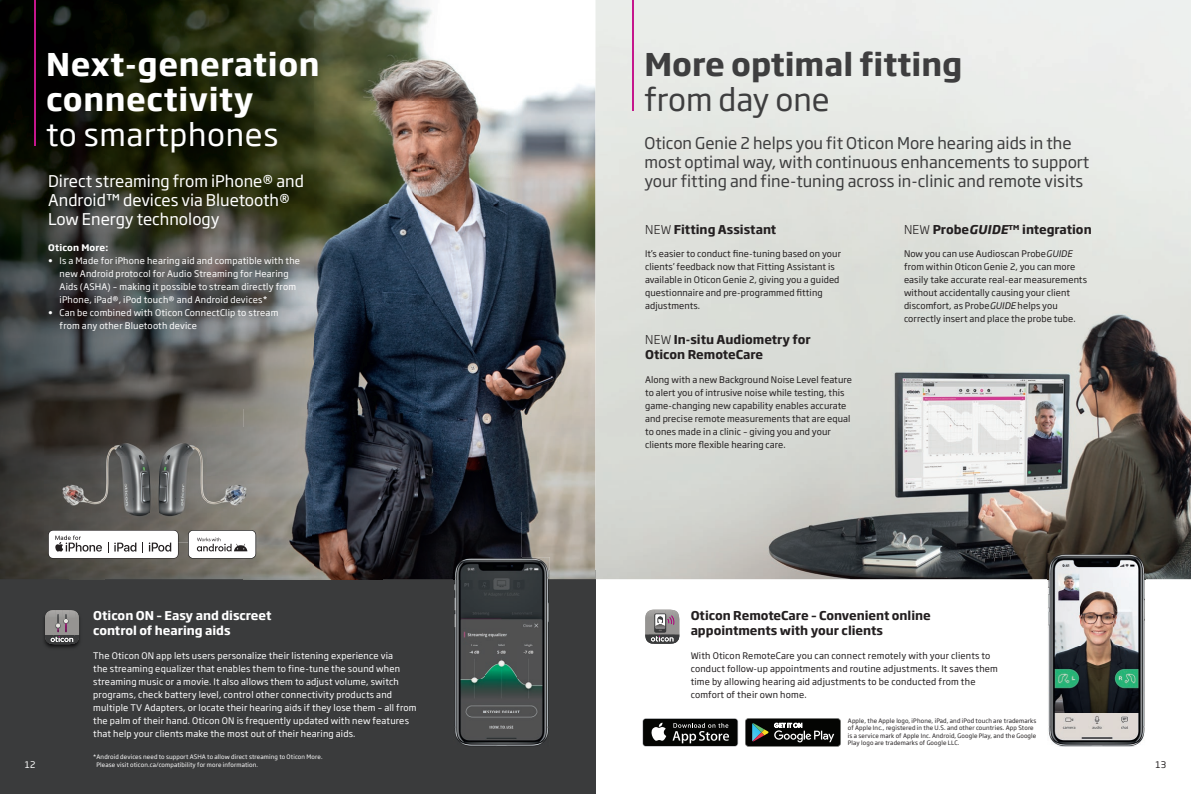
<style>
.page{position:relative;width:1191px;height:794px;background:#fff}
.page>*{position:absolute;margin:0;border:0;box-sizing:border-box;transform-origin:0 0}
.t1{font:700 31px/35px "Soho Gothic Pro";letter-spacing:.02em;color:#fff}
.t2{font:700 31px "Soho Gothic Pro";color:#3e3e3f}
.t3{font:31px "Soho Gothic Pro";letter-spacing:.02em;color:#fff}
.t4{font:31px "Soho Gothic Pro";color:#3e3e3f}
.t5{font:16px/19px "Soho Gothic Pro";color:#3e3e3f}
.t6{font:16px/19px "Soho Gothic Pro";color:#fff}
.t7{font:700 12px/15px "Soho Gothic Pro";color:#231f20}
.t8{font:700 12px/15px "Soho Gothic Pro";color:#fff}
.t9{font:9px/13px "Soho Gothic Pro";letter-spacing:.01em;color:#231f20}
.t10{font:9px/13px "Soho Gothic Pro";letter-spacing:.02em;color:#fff}
.t11{font:700 9px "Soho Gothic Pro";letter-spacing:.02em;color:#fff}
.t12{font:6px/7.5px "Soho Gothic Pro";letter-spacing:.02em;color:#231f20}
.t13{font:6px/8px "Soho Gothic Pro";letter-spacing:.02em;color:#fff}
.s1{font-weight:300}
.s2{font-style:italic}
</style>
<div class="page">
<div style="left:0;top:571px;width:595px;height:223px;background:#3a3b3c"></div>
<img style="left:522px;top:0;width:669px;height:579px">
<img style="left:44px;top:617px;width:36px;height:31px">
<svg style="left:45px;top:610px;width:34px;height:34px"></svg>
<img style="left:0;top:0;width:522px;height:409px">
<img style="left:244px;top:409px;width:278px;height:170px">
<img style="left:0;top:409px;width:244px;height:34px">
<img style="left:0;top:443px;width:69px;height:136px">
<img style="left:69px;top:542px;width:175px;height:37px">
<img style="left:159px;top:427px;width:106px;height:86px">
<img style="left:159px;top:513px;width:106px;height:29px">
<img style="left:45px;top:427px;width:114px;height:115px">
<svg style="left:645px;top:609px;width:34px;height:34px"></svg>
<svg style="left:745px;top:718px;width:95px;height:28px;background:#2f3230"></svg>
<svg style="left:642px;top:718px;width:96px;height:28px"></svg>
<div style="left:643px;top:719px;width:94px;height:27px;background:#040503;border-radius:3px"></div>
<svg style="left:651px;top:722px;width:15px;height:19px"></svg>
<svg style="left:672px;top:723px;width:57px;height:20px"></svg>
<img style="left:1047px;top:553px;width:98px;height:193px">
<img style="left:454px;top:579px;width:96px;height:168px">
<img style="left:454px;top:579px;width:64px;height:1px">
<img style="left:522px;top:557px;width:28px;height:22px">
<img style="left:454px;top:557px;width:68px;height:22px">
<svg style="left:48px;top:530px;width:130px;height:28px"></svg>
<svg style="left:188px;top:530px;width:68px;height:28px"></svg>
<hr style="left:632px;top:0;width:2px;height:51px;background:#c5168c">
<hr style="left:632px;top:51px;width:2px;height:60px;background:#c5168c">
<hr style="left:34px;top:0;width:2px;height:51px;background:#c5168c">
<hr style="left:34px;top:51px;width:2px;height:95px;background:#c5168c">
<h1 class="t1" style="left:46px;top:45px;width:275px">Next-generation connectivity</h1>
<h1 class="t3" style="left:46px;top:110px;width:234px">to smartphones</h1>
<h2 class="t6" style="left:48px;top:171px;width:257px">Direct streaming from iPhone® and<br>Android™ devices via Bluetooth®<br>Low Energy technology</h2>
<p class="t11" style="left:48px;top:241px;width:62px">Oticon More:</p>
<p class="t10" style="left:60px;top:254px;width:242px;text-indent:-11px">• Is a Made for iPhone hearing aid and compatible with the new Android protocol for Audio Streaming for Hearing Aids (ASHA) – making it possible to stream directly from iPhone, iPad®, iPod touch® and Android devices*</p>
<p class="t10" style="left:60px;top:306px;width:220px;text-indent:-11px">• Can be combined with Oticon ConnectClip to stream from any other Bluetooth device</p>
<h1 class="t2" style="left:644px;top:40px;width:319px">More optimal fitting</h1>
<h1 class="t4" style="left:644px;top:75px;width:187px">from day one</h1>
<h2 class="t5" style="left:644px;top:133px;width:446px">Oticon Genie 2 helps you fit Oticon More hearing aids in the most optimal way, with continuous enhancements to support your fitting and fine-tuning across in-clinic and remote visits</h2>
<h3 class="t7" style="left:645px;top:221px;width:132px"><span class="s1">NEW</span> Fitting Assistant</h3>
<p class="t9" style="left:645px;top:247px;width:197px">It’s easier to conduct fine-tuning based on your clients’ feedback now that Fitting Assistant is available in Oticon Genie 2, giving you a guided questionnaire and pre-programmed fitting adjustments.</p>
<h3 class="t7" style="left:904px;top:221px;width:189px"><span class="s1">NEW</span> Probe<span class="s2">GUIDE</span>™ integration</h3>
<p class="t9" style="left:904px;top:247px;width:184px">Now you can use Audioscan Probe<span class="s2">GUIDE </span>from within Oticon Genie 2, you can more easily take accurate real-ear measurements without accidentally causing your client discomfort, as Probe<span class="s2">GUIDE</span> helps you correctly insert and place the probe tube.</p>
<h3 class="t7" style="left:645px;top:332px;width:167px"><span class="s1">NEW</span> In-situ Audiometry for<br>Oticon RemoteCare</h3>
<p class="t9" style="left:645px;top:373px;width:208px">Along with a new Background Noise Level feature to alert you of intrusive noise while testing, this game-changing new capability enables accurate and precise remote measurements that are equal to ones made in a clinic – giving you and your clients more flexible hearing care.</p>
<h3 class="t8" style="left:93px;top:607px;width:180px">Oticon ON – Easy and discreet control of hearing aids</h3>
<p class="t10" style="left:93px;top:648px;width:325px">The Oticon ON app lets users personalize their listening experience via<br>the streaming equalizer that enables them to fine-tune the sound when streaming music or a movie. It also allows them to adjust volume, switch programs, check battery level, control other connectivity products and multiple TV Adapters, or locate their hearing aids if they lose them – all from the palm of their hand. Oticon ON is frequently updated with new features that help your clients make the most out of their hearing aids.</p>
<p class="t13" style="left:97px;top:752px;width:227px;text-indent:-3px">* Android devices need to support ASHA to allow direct streaming to Oticon More.<br>Please visit oticon.ca/compatibility for more information.</p>
<h3 class="t7" style="left:690px;top:607px;width:242px">Oticon RemoteCare – Convenient online appointments with your clients</h3>
<p class="t9" style="left:690px;top:648px;width:309px">With Oticon RemoteCare you can connect remotely with your clients to conduct follow-up appointments and routine adjustments. It saves them time by allowing hearing aid adjustments to be conducted from the comfort of their own home.</p>
<p class="t12" style="left:848px;top:716px;width:190px">Apple, the Apple logo, iPhone, iPad, and iPod touch are trademarks of Apple Inc., registered in the U.S. and other countries. App Store is a service mark of Apple Inc. Android, Google Play, and the Google Play logo are trademarks of Google LLC.</p>
<p class="t10" style="left:25px;top:757px;width:12px">12</p>
<p class="t9" style="left:1155px;top:757px;width:12px">13</p>
</div>
